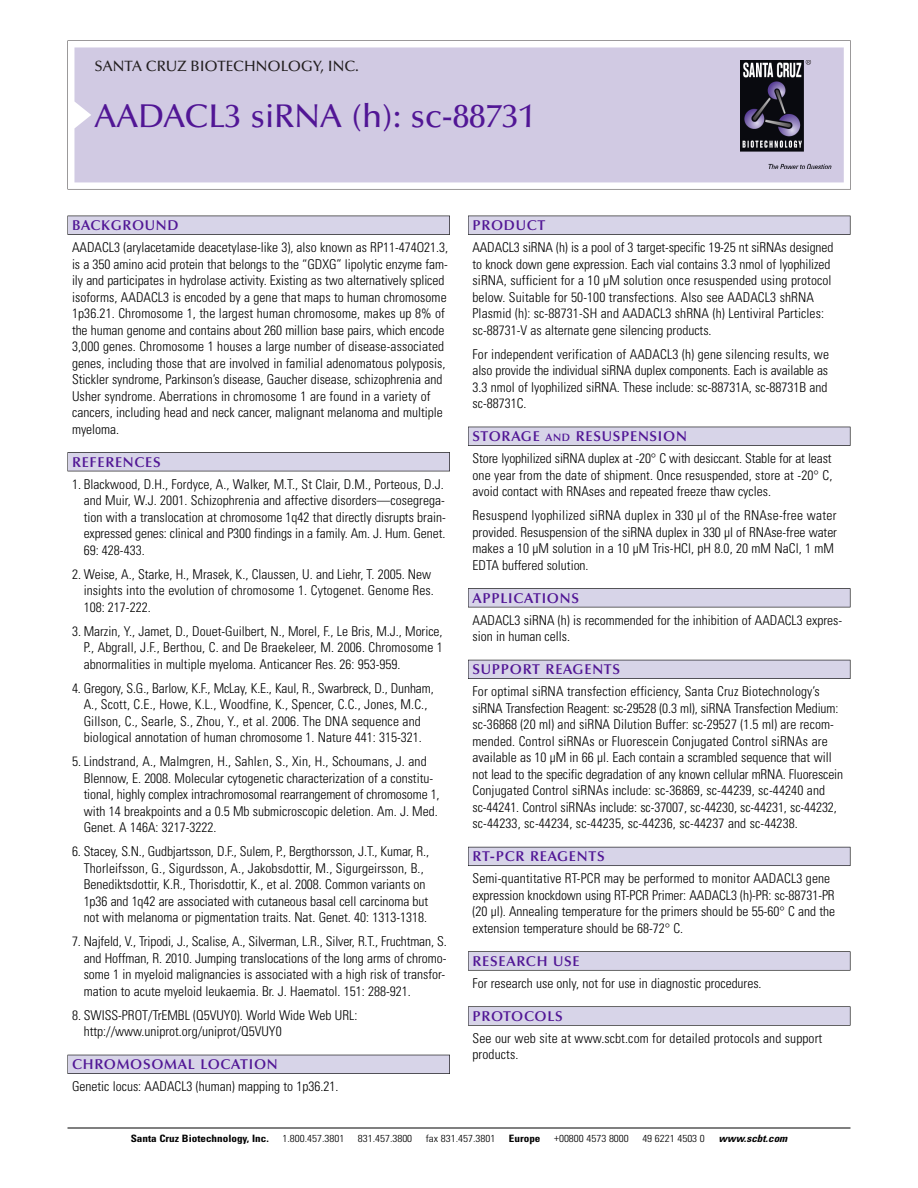
<style>
.page{position:relative;width:918px;height:1188px;background:#fff}
.page>*{position:absolute;margin:0;border:0;box-sizing:border-box;transform-origin:0 0}
.t1{font:500 33px "Optima";color:#511695}
.t2{font:500 15px "Optima";color:#231f20}
.t3{font:600 14.25px "Optima";letter-spacing:.05em;color:#511695}
.t4{font:300 condensed 13.5px/16.5px "Univers";color:#000}
.t5{font:300 condensed 10.2px "Univers";color:#000;scale:1.1 1}
.t6{font:700 condensed 10.2px "Univers";color:#000;scale:1.1 1}
.t7{font:italic 700 condensed 10.2px "Univers";color:#000;scale:1.1 1}
.s1{font-size:10.65px}
</style>
<div class="page">
<svg style="left:74px;top:41px;width:777px;height:148px"></svg>
<div style="left:74px;top:47px;width:770px;height:135px;background:#d1cae3"></div>
<img style="left:741px;top:60px;width:90px;height:108px">
<div style="left:68px;top:216px;width:382px;height:19px;background:#535256"></div>
<div style="left:68px;top:216px;width:381px;height:18px;background:#d7d4e8"></div>
<div style="left:68px;top:452px;width:382px;height:19px;background:#515155"></div>
<div style="left:68px;top:453px;width:381px;height:18px;background:#d7d4e8"></div>
<div style="left:68px;top:1055px;width:382px;height:19px;background:#515057"></div>
<div style="left:68px;top:1055px;width:381px;height:18px;background:#d7d4e8"></div>
<div style="left:468px;top:216px;width:382px;height:19px;background:#535256"></div>
<div style="left:468px;top:216px;width:382px;height:18px;background:#d7d4e8"></div>
<div style="left:468px;top:427px;width:382px;height:19px;background:#525156"></div>
<div style="left:468px;top:427px;width:382px;height:18px;background:#d7d4e8"></div>
<div style="left:468px;top:588px;width:382px;height:19px;background:#545357"></div>
<div style="left:468px;top:589px;width:382px;height:18px;background:#d7d4e8"></div>
<div style="left:468px;top:660px;width:382px;height:19px;background:#535259"></div>
<div style="left:468px;top:660px;width:382px;height:18px;background:#d7d4e8"></div>
<div style="left:468px;top:847px;width:382px;height:19px;background:#595860"></div>
<div style="left:468px;top:847px;width:382px;height:18px;background:#d7d4e8"></div>
<div style="left:468px;top:951px;width:382px;height:20px;background:#676767"></div>
<div style="left:468px;top:952px;width:382px;height:18px;background:#d7d4e8"></div>
<div style="left:468px;top:1006px;width:382px;height:20px;background:#666"></div>
<div style="left:468px;top:1007px;width:382px;height:18px;background:#d7d4e8"></div>
<hr style="left:68px;top:1128px;width:782px;height:1px;background:#000">
<p class="t2" style="left:94px;top:60px;width:266px">SANTA CRUZ BIOTECHNOLOGY, INC.</p>
<p class="t1" style="left:94px;top:102px;width:442px">AADACL3 siRNA (h): sc-88731</p>
<p class="t3" style="left:72px;top:219px;width:108px">BACKGROUND</p>
<p class="t4" style="left:72px;top:240px;width:378px">AADACL3 (arylacetamide deacetylase-like 3), also known as RP11-474O21.3, is a 350 amino acid protein that belongs to the “GDXG” lipolytic enzyme fam&shy;ily and participates in hydrolase activity. Existing as two alternatively spliced isoforms, AADACL3 is encoded by a gene that maps to human chromosome 1p36.21. Chromosome 1, the largest human chromosome, makes up 8% of the human genome and contains about 260 million base pairs, which encode 3,000 genes. Chromosome 1 houses a large number of disease-associated genes, including those that are involved in familial adenomatous polyposis, Stickler syndrome, Parkinson’s disease, Gaucher disease, schizophrenia and Usher syndrome. Aberrations in chromosome 1 are found in a variety of cancers, including head and neck cancer, malignant melanoma and multiple myeloma.</p>
<p class="t3" style="left:72px;top:456px;width:90px">REFERENCES</p>
<p class="t4" style="left:84px;top:477px;width:364px;text-indent:-12px">1. Blackwood, D.H., Fordyce, A., Walker, M.T., St Clair, D.M., Porteous, D.J. and Muir, W.J. 2001. Schizophrenia and affective disorders—cosegrega&shy;tion with a translocation at chromosome 1q42 that directly disrupts brain&shy;expressed genes: clinical and P300 findings in a family. Am. J. Hum. Genet.<br>69: 428-433.</p>
<p class="t4" style="left:84px;top:567px;width:352px;text-indent:-12px">2. Weise, A., Starke, H., Mrasek, K., Claussen, U. and Liehr, T. 2005. New insights into the evolution of chromosome 1. Cytogenet. Genome Res.<br>108: 217-222.</p>
<p class="t4" style="left:84px;top:624px;width:361px;text-align:justify;text-indent:-12px">3. Marzin, Y., Jamet, D., Douet-Guilbert, N., Morel, F., Le Bris, M.J., Morice, P., Abgrall, J.F., Berthou, C. and De Braekeleer, M. 2006. Chromosome 1 abnormalities in multiple myeloma. Anticancer Res. 26: 953-959.</p>
<p class="t4" style="left:72px;top:681px;width:363px;text-align:center">4. Gregory, S.G., Barlow, K.F., McLay, K.E., Kaul, R., Swarbreck, D., Dunham, A., Scott, C.E., Howe, K.L., Woodfine, K., Spencer, C.C., Jones, M.C., Gillson, C., Searle, S., Zhou, Y., et al. 2006. The DNA sequence and biological annotation of human chromosome 1. Nature 441: 315-321.</p>
<p class="t4" style="left:84px;top:754px;width:357px;text-indent:-12px">5. Lindstrand, A., Malmgren, H., Sahl n, S., Xin, H., Schoumans, J. and Blennow, E. 2008. Molecular cytogenetic characterization of a constitu&shy;tional, highly complex intrachromosomal rearrangement of chromosome 1, with 14 breakpoints and a 0.5 Mb submicroscopic deletion. Am. J. Med.<br>Genet. A 146A: 3217-3222.</p>
<p class="t4" style="left:84px;top:844px;width:347px;text-indent:-12px">6. Stacey, S.N., Gudbjartsson, D.F., Sulem, P., Bergthorsson, J.T., Kumar, R., Thorleifsson, G., Sigurdsson, A., Jakobsdottir, M., Sigurgeirsson, B., Benediktsdottir, K.R., Thorisdottir, K., et al. 2008. Common variants on 1p36 and 1q42 are associated with cutaneous basal cell carcinoma but not with melanoma or pigmentation traits. Nat. Genet. 40: 1313-1318.</p>
<p class="t4" style="left:84px;top:934px;width:365px;text-indent:-12px">7. Najfeld, V., Tripodi, J., Scalise, A., Silverman, L.R., Silver, R.T., Fruchtman, S. and Hoffman, R. 2010. Jumping translocations of the long arms of chromo&shy;some 1 in myeloid malignancies is associated with a high risk of transfor&shy;mation to acute myeloid leukaemia. Br. J. Haematol. 151: 288-921.</p>
<p class="t4" style="left:84px;top:1008px;width:275px;text-indent:-12px">8. SWISS-PROT/TrEMBL (Q5VUY0). World Wide Web URL: http://www.uniprot.org/uniprot/Q5VUY0</p>
<p class="t3" style="left:72px;top:1058px;width:207px">CHROMOSOMAL LOCATION</p>
<p class="t4" style="left:72px;top:1080px;width:268px">Genetic locus: AADACL3 (human) mapping to 1p36.21.</p>
<p class="t3" style="left:473px;top:219px;width:74px">PRODUCT</p>
<p class="t4" style="left:473px;top:240px;width:362px">AADACL3 siRNA (h) is a pool of 3 target-specific 19-25 nt siRNAs designed to knock down gene expression. Each vial contains 3.3 nmol of lyophilized siRNA, sufficient for a 10 µM solution once resuspended using protocol below. Suitable for 50-100 transfections. Also see AADACL3 shRNA Plasmid (h): sc-88731-SH and AADACL3 shRNA (h) Lentiviral Particles: sc-88731-V as alternate gene silencing products.</p>
<p class="t4" style="left:473px;top:347px;width:358px;text-align:justify">For independent verification of AADACL3 (h) gene silencing results, we also provide the individual siRNA duplex components. Each is available as 3.3 nmol of lyophilized siRNA. These include: sc-88731A, sc-88731B and sc-88731C.</p>
<p class="t3" style="left:473px;top:430px;width:216px">STORAGE <span class="s1">AND</span> RESUSPENSION</p>
<p class="t4" style="left:473px;top:451px;width:361px;text-align:justify">Store lyophilized siRNA duplex at -20° C with desiccant. Stable for at least one year from the date of shipment. Once resuspended, store at -20° C, avoid contact with RNAses and repeated freeze thaw cycles.</p>
<p class="t4" style="left:473px;top:508px;width:366px">Resuspend lyophilized siRNA duplex in 330 µl of the RNAse-free water provided. Resuspension of the siRNA duplex in 330 µl of RNAse-free water makes a 10 µM solution in a 10 µM Tris-HCl, pH 8.0, 20 mM NaCl, 1 mM EDTA buffered solution.</p>
<p class="t3" style="left:473px;top:592px;width:108px">APPLICATIONS</p>
<p class="t4" style="left:473px;top:613px;width:371px">AADACL3 siRNA (h) is recommended for the inhibition of AADACL3 expres&shy;sion in human cells.</p>
<p class="t3" style="left:473px;top:663px;width:149px">SUPPORT REAGENTS</p>
<p class="t4" style="left:473px;top:685px;width:372px">For optimal siRNA transfection efficiency, Santa Cruz Biotechnology’s siRNA Transfection Reagent: sc-29528 (0.3 ml), siRNA Transfection Medium: sc-36868 (20 ml) and siRNA Dilution Buffer: sc-29527 (1.5 ml) are recom&shy;mended. Control siRNAs or Fluorescein Conjugated Control siRNAs are available as 10 µM in 66 µl. Each contain a scrambled sequence that will not lead to the specific degradation of any known cellular mRNA. Fluorescein Conjugated Control siRNAs include: sc-36869, sc-44239, sc-44240 and sc-44241. Control siRNAs include: sc-37007, sc-44230, sc-44231, sc-44232, sc-44233, sc-44234, sc-44235, sc-44236, sc-44237 and sc-44238.</p>
<p class="t3" style="left:473px;top:850px;width:134px">RT-PCR REAGENTS</p>
<p class="t4" style="left:473px;top:872px;width:364px">Semi-quantitative RT-PCR may be performed to monitor AADACL3 gene expression knockdown using RT-PCR Primer: AADACL3 (h)-PR: sc-88731-PR (20 µl). Annealing temperature for the primers should be 55-60° C and the extension temperature should be 68-72° C.</p>
<p class="t3" style="left:473px;top:955px;width:109px">RESEARCH USE</p>
<p class="t4" style="left:473px;top:976px;width:291px">For research use only, not for use in diagnostic procedures.</p>
<p class="t3" style="left:473px;top:1010px;width:92px">PROTOCOLS</p>
<p class="t4" style="left:473px;top:1031px;width:351px">See our web site at www.scbt.com for detailed protocols and support products.</p>
<p class="t6" style="left:131px;top:1135px;width:127px">Santa Cruz Biotechnology, Inc.</p>
<p class="t5" style="left:282px;top:1135px;width:58px">1.800.457.3801</p>
<p class="t5" style="left:358px;top:1135px;width:51px">831.457.3800</p>
<p class="t5" style="left:426px;top:1135px;width:65px">fax 831.457.3801</p>
<p class="t6" style="left:509px;top:1135px;width:30px">Europe</p>
<p class="t5" style="left:554px;top:1135px;width:69px">+00800 4573 8000</p>
<p class="t5" style="left:642px;top:1135px;width:58px">49 6221 4503 0</p>
<p class="t7" style="left:719px;top:1135px;width:66px">www.scbt.com</p>
</div>
